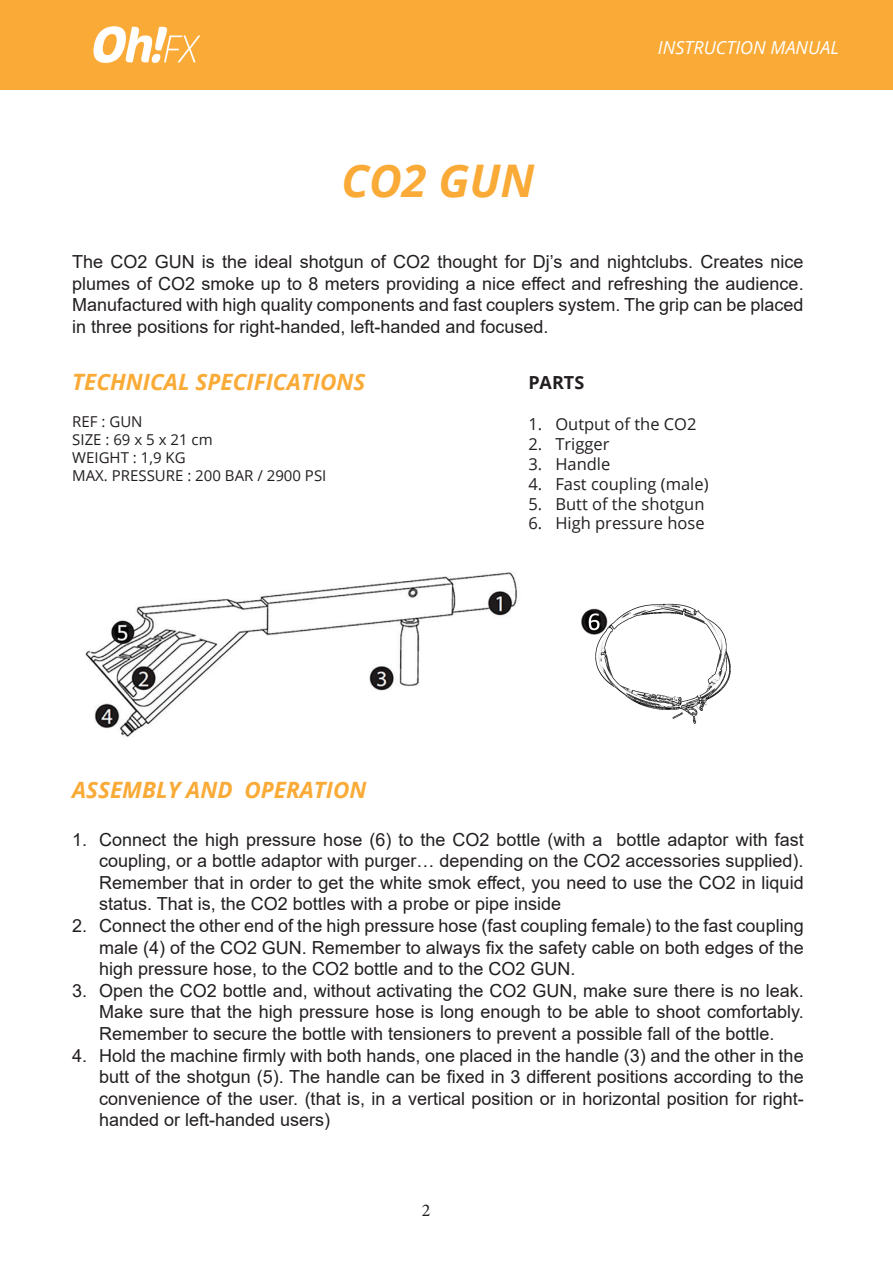
<style>
.page{position:relative;width:893px;height:1263px;background:#fff}
.page>*{position:absolute;margin:0;border:0;box-sizing:border-box;transform-origin:0 0}
.t1{font:italic 700 45px "Open Sans";color:#faaa36}
.t2{font:italic 700 22.5px "Open Sans";color:#faaa36}
.t3{font:18px/21.6px "Arial";color:#231f20;text-align:justify}
.t4{font:italic 18px "Open Sans";color:#fff}
.t5{font:700 18px "Open Sans";color:#231f20}
.t6{font:18px "Minion Pro";color:#231f20}
.t7{font:16.5px "Open Sans";color:#231f20}
.t8{font:15px/18px "Open Sans";color:#231f20}
</style>
<div class="page">
<div style="left:0;top:0;width:893px;height:89px;background:#faaa36"></div>
<img style="left:93px;top:26px;width:108px;height:37px">
<img style="left:85px;top:572px;width:433px;height:165px">
<img style="left:581px;top:603px;width:150px;height:121px">
<h1 class="t1" style="left:341px;top:149px;width:195px">CO2 GUN</h1>
<p class="t4" style="left:658px;top:35px;width:183px">INSTRUCTION MANUAL</p>
<p class="t3" style="left:72px;top:251px;width:733px">The CO2 GUN is the ideal shotgun of CO2 thought for Dj’s and nightclubs. Creates nice plumes of CO2 smoke up to 8 meters providing a nice effect and refreshing the audience.<br>Manufactured with high quality components and fast couplers system. The grip can be placed in three positions for right-handed, left-handed and focused.</p>
<p class="t2" style="left:72px;top:366px;width:295px">TECHNICAL SPECIFICATIONS</p>
<p class="t5" style="left:528px;top:370px;width:57px">PARTS</p>
<p class="t7" style="left:528px;top:413px;width:170px">1. Output of the CO2</p>
<p class="t7" style="left:528px;top:433px;width:83px">2. Trigger</p>
<p class="t7" style="left:528px;top:453px;width:84px">3. Handle</p>
<p class="t7" style="left:528px;top:473px;width:182px">4. Fast coupling (male)</p>
<p class="t7" style="left:528px;top:492px;width:178px">5. Butt of the shotgun</p>
<p class="t7" style="left:528px;top:512px;width:178px">6. High pressure hose</p>
<p class="t8" style="left:72px;top:412px;width:256px">REF : GUN<br>SIZE : 69 x 5 x 21 cm<br>WEIGHT : 1,9 KG<br>MAX. PRESSURE : 200 BAR / 2900 PSI</p>
<p class="t2" style="left:72px;top:773px;width:296px">ASSEMBLY AND OPERATION</p>
<p class="t3" style="left:99px;top:828px;width:706px;text-indent:-27px">1. Connect the high pressure hose (6) to the CO2 bottle (with a bottle adaptor with fast coupling, or a bottle adaptor with purger… depending on the CO2 accessories supplied).<br>Remember that in order to get the white smok effect, you need to use the CO2 in liquid status. That is, the CO2 bottles with a probe or pipe inside</p>
<p class="t3" style="left:99px;top:915px;width:706px;text-indent:-27px">2. Connect the other end of the high pressure hose (fast coupling female) to the fast coupling male (4) of the CO2 GUN. Remember to always fix the safety cable on both edges of the high pressure hose, to the CO2 bottle and to the CO2 GUN.</p>
<p class="t3" style="left:99px;top:979px;width:706px;text-indent:-27px">3. Open the CO2 bottle and, without activating the CO2 GUN, make sure there is no leak.<br>Make sure that the high pressure hose is long enough to be able to shoot comfortably.<br>Remember to secure the bottle with tensioners to prevent a possible fall of the bottle.</p>
<p class="t3" style="left:99px;top:1044px;width:706px;text-indent:-27px">4. Hold the machine firmly with both hands, one placed in the handle (3) and the other in the butt of the shotgun (5). The handle can be fixed in 3 different positions according to the convenience of the user. (that is, in a vertical position or in horizontal position for right&shy;handed or left-handed users)</p>
<p class="t6" style="left:422px;top:1198px;width:10px">2</p>
</div>
